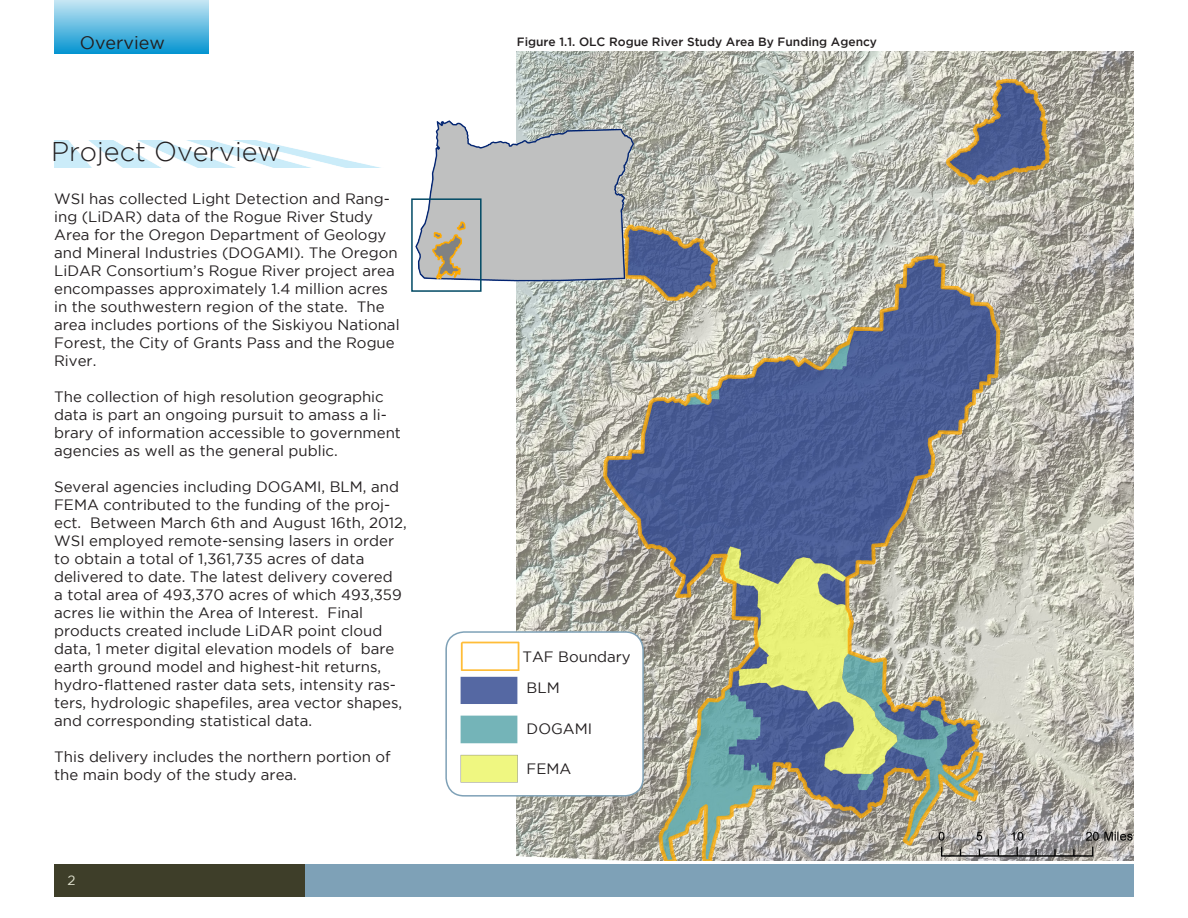
<style>
.page{position:relative;width:1188px;height:918px;background:#fff}
.page>*{position:absolute;margin:0;border:0;box-sizing:border-box;transform-origin:0 0}
.t1{font:300 27px "Gotham";color:#231f20}
.t2{font:18px "Gotham";color:#231f20}
.t3{font:15px/18px "Gotham";color:#231f20}
.t4{font:13.5px "Gotham";color:#e0e1ce}
.t5{font:500 12px "Gotham";color:#231f20}
</style>
<div class="page">
<div style="left:54px;top:864px;width:1080px;height:32px;background:#7ea1b7"></div>
<div style="left:54px;top:864px;width:250px;height:32px;background:#3e3e29"></div>
<div style="left:54px;top:0;width:154px;height:54px;background:linear-gradient(to bottom,#c6e6f4,#0795d1)"></div>
<img style="left:54px;top:140px;width:322px;height:27px">
<img style="left:517px;top:52px;width:617px;height:808px">
<img style="left:415px;top:104px;width:223px;height:189px">
<div style="left:411px;top:198px;width:71px;height:94px;border:2px solid #004964"></div>
<div style="left:446px;top:632px;width:197px;height:164px;background:#fff;border-radius:18px"></div>
<img style="left:448px;top:634px;width:72px;height:37px">
<div style="left:445px;top:631px;width:199px;height:166px;border:2px solid #7ea1b7;border-radius:18px"></div>
<img style="left:460px;top:676px;width:58px;height:107px">
<p class="t2" style="left:80px;top:33px;width:87px">Overview</p>
<h1 class="t1" style="left:51px;top:137px;width:231px">Project Overview</h1>
<p class="t3" style="left:54px;top:190px;width:347px">WSI has collected Light Detection and Rang&shy;ing (LiDAR) data of the Rogue River Study Area for the Oregon Department of Geology and Mineral Industries (DOGAMI). The Oregon LiDAR Consortium’s Rogue River project area encompasses approximately 1.4 million acres in the southwestern region of the state. The area includes portions of the Siskiyou National Forest, the City of Grants Pass and the Rogue River.</p>
<p class="t3" style="left:54px;top:388px;width:348px">The collection of high resolution geographic data is part an ongoing pursuit to amass a li&shy;brary of information accessible to government agencies as well as the general public.</p>
<p class="t3" style="left:54px;top:478px;width:354px">Several agencies including DOGAMI, BLM, and FEMA contributed to the funding of the proj&shy;ect. Between March 6th and August 16th, 2012, WSI employed remote-sensing lasers in order to obtain a total of 1,361,735 acres of data delivered to date. The latest delivery covered<br>a total area of 493,370 acres of which 493,359 acres lie within the Area of Interest. Final products created include LiDAR point cloud data, 1 meter digital elevation models of bare earth ground model and highest-hit returns, hydro-flattened raster data sets, intensity ras&shy;ters, hydrologic shapefiles, area vector shapes, and corresponding statistical data.</p>
<p class="t3" style="left:54px;top:748px;width:338px">This delivery includes the northern portion of the main body of the study area.</p>
<p class="t4" style="left:68px;top:872px;width:10px">2</p>
<p class="t5" style="left:517px;top:35px;width:362px">Figure 1.1. OLC Rogue River Study Area By Funding Agency</p>
<p class="t3" style="left:522px;top:641px;width:110px;line-height:31px">TAF Boundary<br>BLM</p>
<p class="t3" style="left:527px;top:720px;width:67px">DOGAMI</p>
<p class="t3" style="left:527px;top:759px;width:46px">FEMA</p>
</div>
